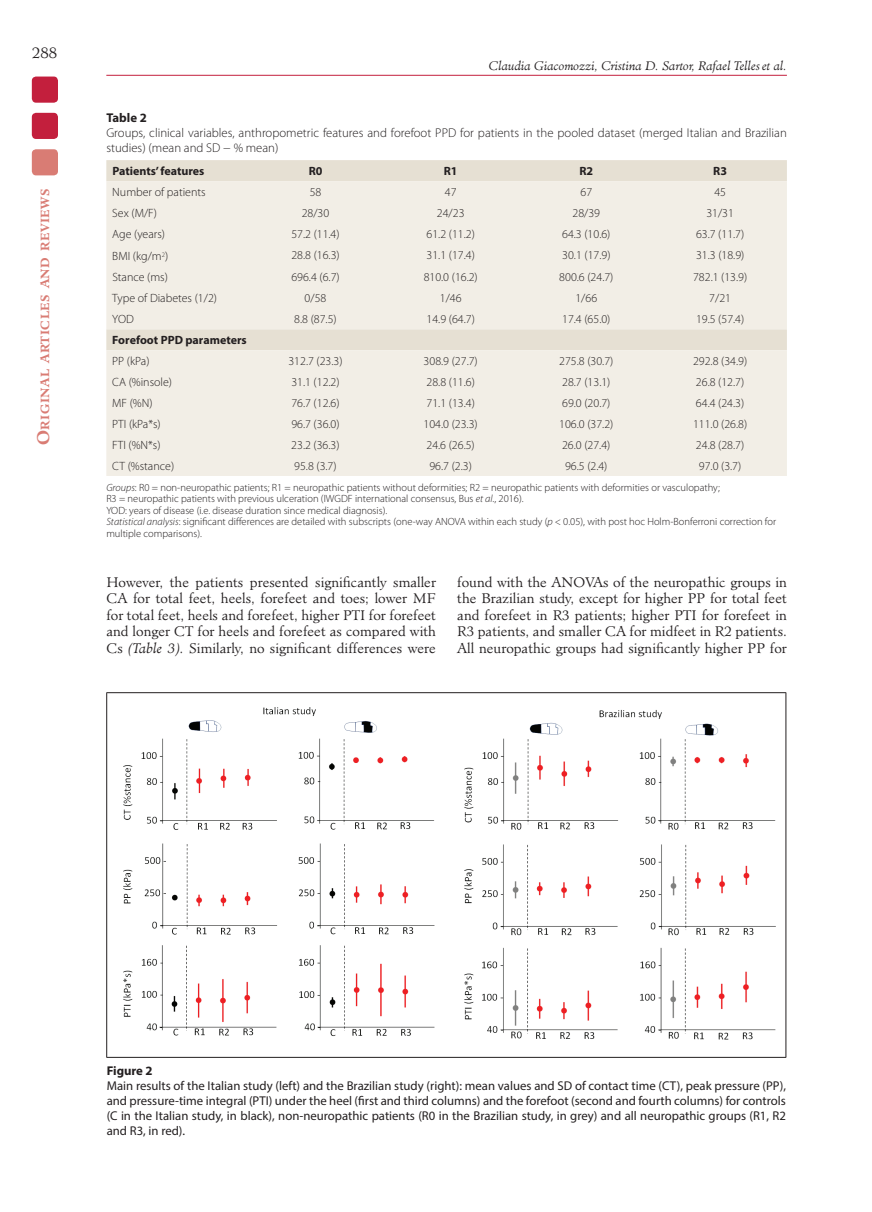
<style>
.page{position:relative;width:872px;height:1212px;background:#fff}
.page>*{position:absolute;margin:0;border:0;box-sizing:border-box;transform-origin:0 0}
.t1{font:300 15px "Minister Std";color:#231f20}
.t2{font:300 13.5px/16.5px "Minister Std";color:#231f20;text-align:justify}
.t3{font:12.75px/15px "Myriad Pro";color:#231f20;text-align:justify}
.t4{font:300 12.75px/15px "Myriad Pro";color:#231f20}
.t5{font:700 12.75px "Myriad Pro";color:#231f20}
.t6{font:300 12px "Myriad Pro";color:#231f20}
.t7{font:italic 300 12px "Minister Std";color:#231f20}
.t8{font:700 12px "Myriad Pro";color:#231f20}
.t9{font:700 11.55px "Minister Std";letter-spacing:.045em;color:#d97c74}
.t10{font:300 10.5px/11.6px "Myriad Pro";color:#231f20}
.s1{font-size:16.5px}
.s2{font-style:italic}
</style>
<div class="page">
<hr style="left:106px;top:75px;width:681px;height:1px;background:#c31f3d">
<div style="left:32px;top:77px;width:26px;height:26px;background:#c31f3d;border-radius:4px"></div>
<div style="left:32px;top:113px;width:26px;height:26px;background:#c31f3d;border-radius:4px"></div>
<div style="left:32px;top:149px;width:26px;height:26px;background:#d97c74;border-radius:4px"></div>
<div style="left:106px;top:160px;width:681px;height:21px;background:#e6e0d3"></div>
<div style="left:106px;top:181px;width:681px;height:295px;background:#f2eee6"></div>
<hr style="left:106px;top:692px;width:680px;height:1px;background:#231f20">
<hr style="left:106px;top:693px;width:1px;height:364px;background:#231f20">
<hr style="left:785px;top:693px;width:1px;height:364px;background:#231f20">
<hr style="left:106px;top:1057px;width:680px;height:1px;background:#231f20">
<img style="left:123px;top:707px;width:652px;height:333px">
<p class="t1" style="left:32px;top:44px;width:27px">288</p>
<p class="t9" style="left:38px;top:445px;width:258px;rotate:-90deg"><span class="s1">O</span>riginal articles and reviews</p>
<p class="t7" style="left:489px;top:59px;width:299px">Claudia Giacomozzi, Cristina D. Sartor, Rafael Telles et al.</p>
<p class="t5" style="left:106px;top:109px;width:42px">Table 2</p>
<p class="t4" style="left:106px;top:125px;width:682px">Groups, clinical variables, anthropometric features and forefoot PPD for patients in the pooled dataset (merged Italian and Brazilian studies) (mean and SD − % mean)</p>
<p class="t8" style="left:112px;top:163px;width:94px">Patients’ features</p>
<p class="t8" style="left:309px;top:163px;width:15px">R0</p>
<p class="t8" style="left:444px;top:163px;width:15px">R1</p>
<p class="t8" style="left:579px;top:163px;width:15px">R2</p>
<p class="t8" style="left:713px;top:163px;width:15px">R3</p>
<p class="t6" style="left:112px;top:186px;width:95px">Number of patients</p>
<p class="t6" style="left:310px;top:186px;width:13px">58</p>
<p class="t6" style="left:445px;top:186px;width:13px">47</p>
<p class="t6" style="left:580px;top:186px;width:13px">67</p>
<p class="t6" style="left:714px;top:186px;width:13px">45</p>
<p class="t6" style="left:112px;top:207px;width:46px">Sex (M/F)</p>
<p class="t6" style="left:302px;top:207px;width:29px">28/30</p>
<p class="t6" style="left:437px;top:207px;width:29px">24/23</p>
<p class="t6" style="left:572px;top:207px;width:29px">28/39</p>
<p class="t6" style="left:706px;top:207px;width:29px">31/31</p>
<p class="t6" style="left:112px;top:228px;width:54px">Age (years)</p>
<p class="t6" style="left:291px;top:228px;width:50px">57.2 (11.4)</p>
<p class="t6" style="left:426px;top:228px;width:50px">61.2 (11.2)</p>
<p class="t6" style="left:562px;top:228px;width:50px">64.3 (10.6)</p>
<p class="t6" style="left:696px;top:228px;width:50px">63.7 (11.7)</p>
<p class="t6" style="left:112px;top:250px;width:58px">BMI (kg/m<sup>2</sup>)</p>
<p class="t6" style="left:291px;top:249px;width:50px">28.8 (16.3)</p>
<p class="t6" style="left:426px;top:249px;width:50px">31.1 (17.4)</p>
<p class="t6" style="left:562px;top:249px;width:50px">30.1 (17.9)</p>
<p class="t6" style="left:696px;top:249px;width:50px">31.3 (18.9)</p>
<p class="t6" style="left:112px;top:271px;width:57px">Stance (ms)</p>
<p class="t6" style="left:291px;top:271px;width:50px">696.4 (6.7)</p>
<p class="t6" style="left:424px;top:271px;width:56px">810.0 (16.2)</p>
<p class="t6" style="left:559px;top:271px;width:56px">800.6 (24.7)</p>
<p class="t6" style="left:693px;top:271px;width:56px">782.1 (13.9)</p>
<p class="t6" style="left:112px;top:292px;width:106px">Type of Diabetes (1/2)</p>
<p class="t6" style="left:305px;top:292px;width:23px">0/58</p>
<p class="t6" style="left:440px;top:292px;width:23px">1/46</p>
<p class="t6" style="left:575px;top:292px;width:23px">1/66</p>
<p class="t6" style="left:709px;top:292px;width:23px">7/21</p>
<p class="t6" style="left:112px;top:313px;width:23px">YOD</p>
<p class="t6" style="left:294px;top:313px;width:44px">8.8 (87.5)</p>
<p class="t6" style="left:426px;top:313px;width:50px">14.9 (64.7)</p>
<p class="t6" style="left:562px;top:313px;width:50px">17.4 (65.0)</p>
<p class="t6" style="left:696px;top:313px;width:50px">19.5 (57.4)</p>
<p class="t8" style="left:112px;top:332px;width:136px">Forefoot PPD parameters</p>
<p class="t6" style="left:112px;top:355px;width:39px">PP (kPa)</p>
<p class="t6" style="left:288px;top:355px;width:56px">312.7 (23.3)</p>
<p class="t6" style="left:423px;top:355px;width:56px">308.9 (27.7)</p>
<p class="t6" style="left:559px;top:355px;width:56px">275.8 (30.7)</p>
<p class="t6" style="left:693px;top:355px;width:56px">292.8 (34.9)</p>
<p class="t6" style="left:112px;top:376px;width:61px">CA (%insole)</p>
<p class="t6" style="left:291px;top:376px;width:50px">31.1 (12.2)</p>
<p class="t6" style="left:426px;top:376px;width:50px">28.8 (11.6)</p>
<p class="t6" style="left:562px;top:376px;width:50px">28.7 (13.1)</p>
<p class="t6" style="left:696px;top:376px;width:50px">26.8 (12.7)</p>
<p class="t6" style="left:112px;top:397px;width:42px">MF (%N)</p>
<p class="t6" style="left:291px;top:397px;width:50px">76.7 (12.6)</p>
<p class="t6" style="left:426px;top:397px;width:50px">71.1 (13.4)</p>
<p class="t6" style="left:562px;top:397px;width:50px">69.0 (20.7)</p>
<p class="t6" style="left:696px;top:397px;width:50px">64.4 (24.3)</p>
<p class="t6" style="left:112px;top:418px;width:50px">PTI (kPa*s)</p>
<p class="t6" style="left:291px;top:418px;width:50px">96.7 (36.0)</p>
<p class="t6" style="left:423px;top:418px;width:56px">104.0 (23.3)</p>
<p class="t6" style="left:559px;top:418px;width:56px">106.0 (37.2)</p>
<p class="t6" style="left:693px;top:418px;width:56px">111.0 (26.8)</p>
<p class="t6" style="left:112px;top:439px;width:50px">FTI (%N*s)</p>
<p class="t6" style="left:291px;top:439px;width:50px">23.2 (36.3)</p>
<p class="t6" style="left:426px;top:439px;width:50px">24.6 (26.5)</p>
<p class="t6" style="left:562px;top:439px;width:50px">26.0 (27.4)</p>
<p class="t6" style="left:696px;top:439px;width:50px">24.8 (28.7)</p>
<p class="t6" style="left:112px;top:460px;width:63px">CT (%stance)</p>
<p class="t6" style="left:294px;top:460px;width:44px">95.8 (3.7)</p>
<p class="t6" style="left:429px;top:460px;width:44px">96.7 (2.3)</p>
<p class="t6" style="left:565px;top:460px;width:44px">96.5 (2.4)</p>
<p class="t6" style="left:699px;top:460px;width:44px">97.0 (3.7)</p>
<p class="t10" style="left:106px;top:481px;width:671px"><span class="s2">Groups</span>: R0 = non-neuropathic patients; R1 = neuropathic patients without deformities; R2 = neuropathic patients with deformities or vasculopathy;<br>R3 = neuropathic patients with previous ulceration (IWGDF international consensus, Bus <span class="s2">et al</span>., 2016).<br>YOD: years of disease (i.e. disease duration since medical diagnosis).<br><span class="s2">Statistical analysis</span>: significant differences are detailed with subscripts (one-way ANOVA within each study (<span class="s2">p</span> &lt; 0.05), with post hoc Holm-Bonferroni correction for multiple comparisons).</p>
<p class="t2" style="left:106px;top:574px;width:331px">However, the patients presented significantly smaller CA for total feet, heels, forefeet and toes; lower MF for total feet, heels and forefeet, higher PTI for forefeet and longer CT for heels and forefeet as compared with Cs <span class="s2">(Table 3).</span> Similarly, no significant differences were</p>
<p class="t2" style="left:457px;top:574px;width:331px">found with the ANOVAs of the neuropathic groups in the Brazilian study, except for higher PP for total feet and forefeet in R3 patients; higher PTI for forefeet in R3 patients, and smaller CA for midfeet in R2 patients.<br>All neuropathic groups had significantly higher PP for</p>
<p class="t5" style="left:107px;top:1063px;width:47px">Figure 2</p>
<p class="t3" style="left:107px;top:1078px;width:681px">Main results of the Italian study (left) and the Brazilian study (right): mean values and SD of contact time (CT), peak pressure (PP), and pressure-time integral (PTI) under the heel (first and third columns) and the forefoot (second and fourth columns) for controls (C in the Italian study, in black), non-neuropathic patients (R0 in the Brazilian study, in grey) and all neuropathic groups (R1, R2 and R3, in red).</p>
</div>
